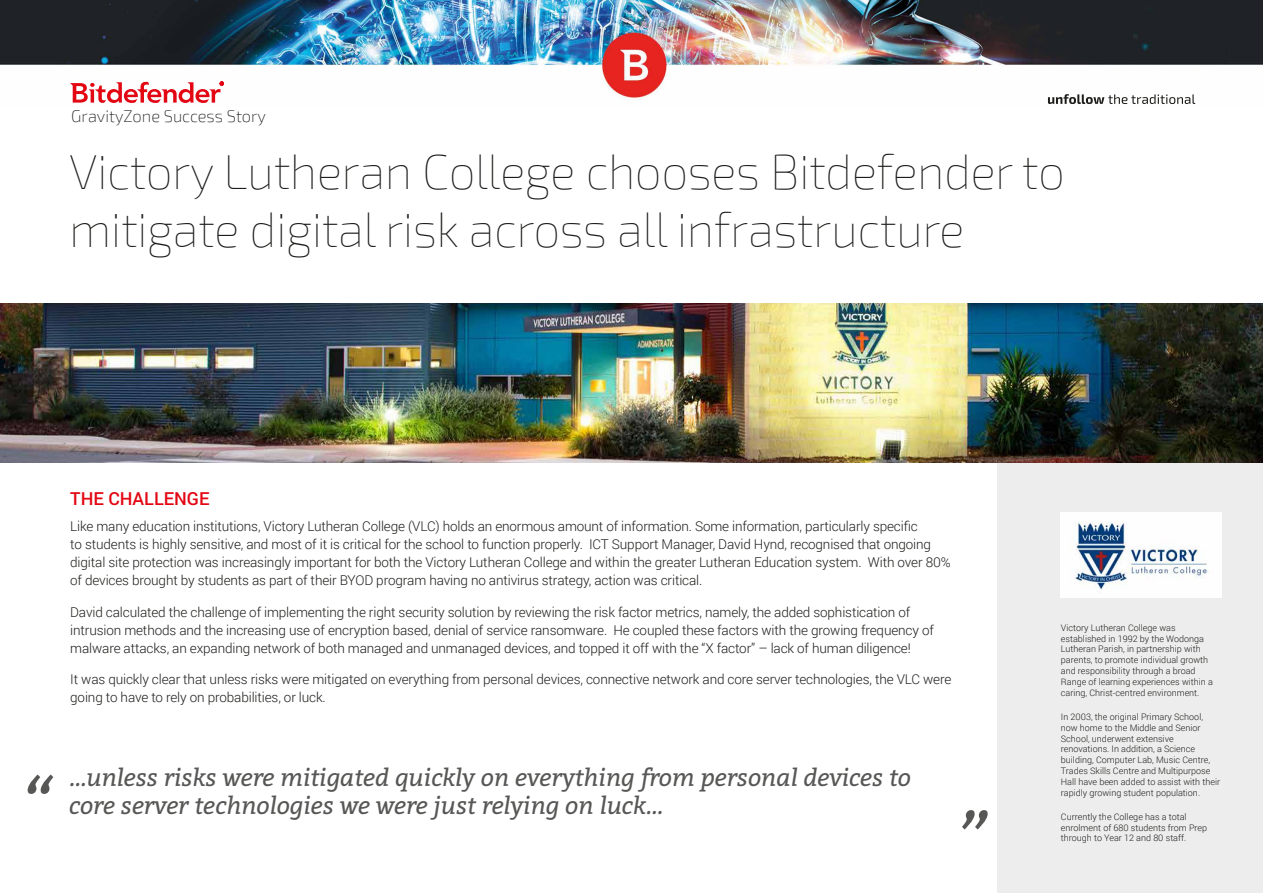
<style>
.page{position:relative;width:1263px;height:893px;background:#fff}
.page>*{position:absolute;margin:0;border:0;box-sizing:border-box;transform-origin:0 0}
.t1{font:100 48px/57.6px "Exo 2";letter-spacing:-.01em;color:#1d1d1b}
.t2{font:italic 24px/28.8px "Bitter";color:#575756}
.t3{font:500 18px "Roboto";color:#e30613}
.t4{font:200 16.5px "Exo 2";color:#1d1d1b}
.t5{font:300 13.5px/18px "Roboto";letter-spacing:-.01em;color:#1d1d1b}
.t6{font:300 9px/10.8px "Roboto";color:#1d1d1b}
</style>
<div class="page">
<img style="left:0;top:0;width:1263px;height:104px">
<svg style="left:70px;top:81px;width:154px;height:22px"></svg>
<svg style="left:1048px;top:94px;width:147px;height:10px"></svg>
<div style="left:997px;top:308px;width:266px;height:585px;background:#ededed"></div>
<svg style="left:28px;top:774px;width:25px;height:20px"></svg>
<svg style="left:962px;top:810px;width:26px;height:19px"></svg>
<img style="left:1061px;top:512px;width:160px;height:86px">
<img style="left:0;top:303px;width:1263px;height:159px">
<p class="t4" style="left:71px;top:107px;width:196px">GravityZone Success Story</p>
<h1 class="t1" style="left:69px;top:145px;width:997px">Victory Lutheran College chooses Bitdefender to mitigate digital risk across all infrastructure</h1>
<h3 class="t3" style="left:70px;top:486px;width:141px">THE CHALLENGE</h3>
<p class="t5" style="left:70px;top:517px;width:882px">Like many education institutions, Victory Lutheran College (VLC) holds an enormous amount of information. Some information, particularly specific<br>to students is highly sensitive, and most of it is critical for the school to function properly. ICT Support Manager, David Hynd, recognised that ongoing digital site protection was increasingly important for both the Victory Lutheran College and within the greater Lutheran Education system. With over 80% of devices brought by students as part of their BYOD program having no antivirus strategy, action was critical.</p>
<p class="t5" style="left:70px;top:602px;width:865px">David calculated the challenge of implementing the right security solution by reviewing the risk factor metrics, namely, the added sophistication of intrusion methods and the increasing use of encryption based, denial of service ransomware. He coupled these factors with the growing frequency of malware attacks, an expanding network of both managed and unmanaged devices, and topped it off with the “X factor” – lack of human diligence!</p>
<p class="t5" style="left:70px;top:670px;width:882px">It was quickly clear that unless risks were mitigated on everything from personal devices, connective network and core server technologies, the VLC were going to have to rely on probabilities, or luck.</p>
<h2 class="t2" style="left:69px;top:762px;width:843px">…unless risks were mitigated quickly on everything from personal devices to core server technologies we were just relying on luck…</h2>
<p class="t6" style="left:1061px;top:622px;width:154px">Victory Lutheran College was established in 1992 by the Wodonga Lutheran Parish, in partnership with parents, to promote individual growth and responsibility through a broad Range of learning experiences within a caring, Christ-centred environment.</p>
<p class="t6" style="left:1061px;top:711px;width:161px">In 2003, the original Primary School, now home to the Middle and Senior School, underwent extensive renovations. In addition, a Science building, Computer Lab, Music Centre, Trades Skills Centre and Multipurpose Hall have been added to assist with their rapidly growing student population.</p>
<p class="t6" style="left:1061px;top:811px;width:148px">Currently the College has a total enrolment of 680 students from Prep through to Year 12 and 80 staff.</p>
</div>
